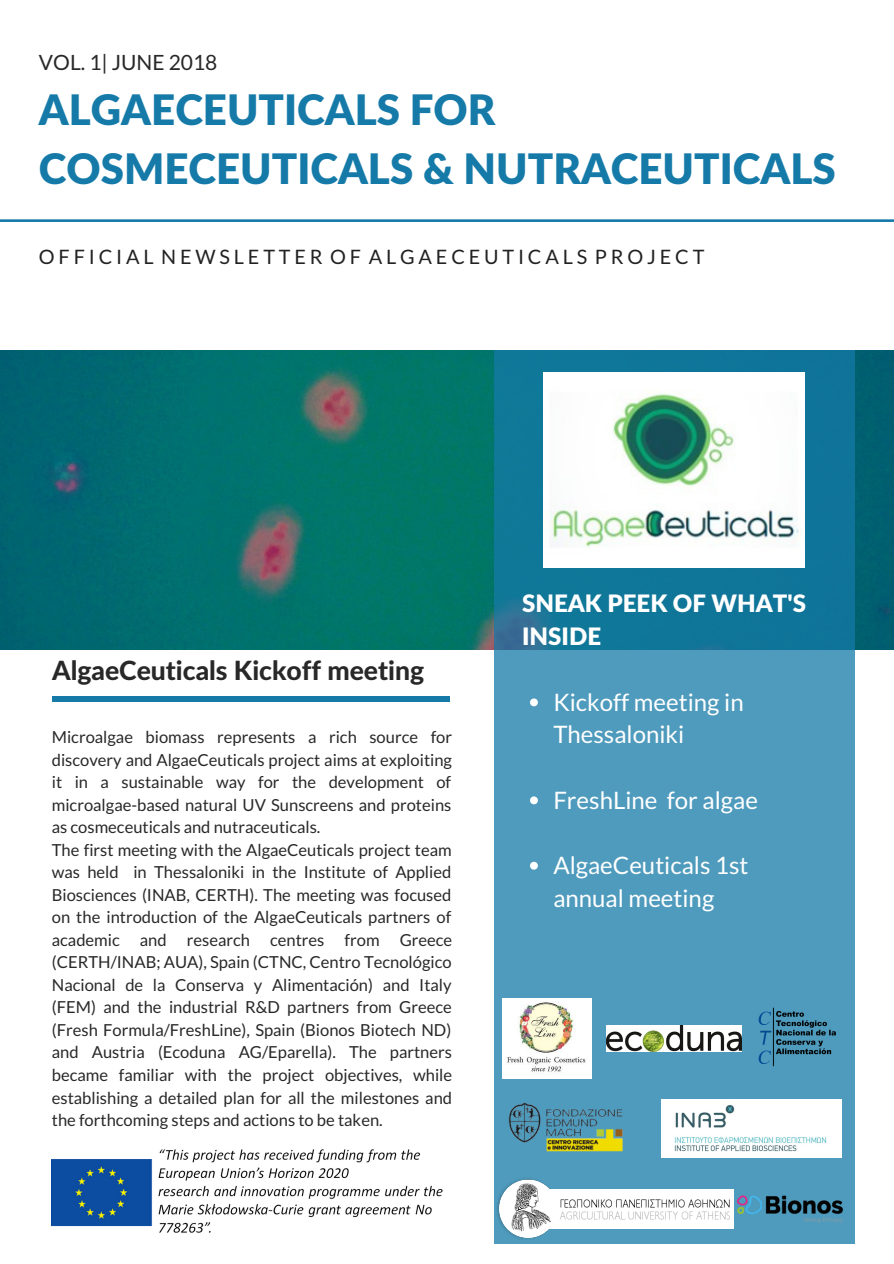
<style>
.page{position:relative;width:894px;height:1264px;background:#fff}
.page>*{position:absolute;margin:0;border:0;box-sizing:border-box;transform-origin:0 0}
.t1{font:900 42px/58.5px "Lato Latin";color:#157aa8}
.t2{font:800 26.55px "Lato Latin";color:#282828}
.t3{font:24px/32.7px "Lato";color:#fff}
.t4{font:900 24px/32.7px "Lato Latin";color:#fff}
.t5{font:21px "Lato";color:#282828}
.t6{font:19.8px "Lato";letter-spacing:.19em;color:#222}
.t7{font:16.5px/22.5px "Lato";color:#282828}
</style>
<div class="page">
<svg style="left:0;top:219px;width:893px;height:3px"></svg>
<img style="left:0;top:350px;width:893px;height:299px">
<svg style="left:494px;top:350px;width:360px;height:893px;fill:#4f9bbd"></svg>
<svg style="left:530px;top:698px;width:7px;height:8px"></svg>
<svg style="left:530px;top:796px;width:7px;height:8px"></svg>
<svg style="left:530px;top:861px;width:7px;height:8px"></svg>
<div style="left:52px;top:695px;width:397px;height:6px;background:#157aa8"></div>
<img style="left:52px;top:1149px;width:391px;height:84px">
<img style="left:544px;top:373px;width:260px;height:195px">
<img style="left:661px;top:1099px;width:180px;height:58px">
<img style="left:737px;top:1194px;width:105px;height:29px">
<img style="left:494px;top:1175px;width:238px;height:66px">
<img style="left:606px;top:1025px;width:134px;height:26px">
<img style="left:503px;top:998px;width:88px;height:80px">
<img style="left:751px;top:999px;width:102px;height:77px">
<img style="left:503px;top:1099px;width:129px;height:58px">
<p class="t5" style="left:39px;top:49px;width:180px">VOL. 1| JUNE 2018</p>
<h1 class="t1" style="left:39px;top:80px;width:798px">ALGAECEUTICALS FOR<br>COSMECEUTICALS &amp; NUTRACEUTICALS</h1>
<p class="t6" style="left:39px;top:244px;width:666px">OFFICIAL NEWSLETTER OF ALGAECEUTICALS PROJECT</p>
<h2 class="t2" style="left:52px;top:653px;width:373px">AlgaeCeuticals Kickoff meeting</h2>
<p class="t7" style="left:52px;top:725px;width:402px">Microalgae biomass represents a rich source for discovery and AlgaeCeuticals project aims at exploiting it in a sustainable way for the development of microalgae-based natural UV Sunscreens and proteins as cosmeceuticals and nutraceuticals.<br>The first meeting with the AlgaeCeuticals project team was held in Thessaloniki in the Institute of Applied Biosciences (INAB, CERTH). The meeting was focused on the introduction of the AlgaeCeuticals partners of academic and research centres from Greece (CERTH/INAB; AUA), Spain (CTNC, Centro Tecnológico Nacional de la Conserva y Alimentación) and Italy (FEM) and the industrial R&amp;D partners from Greece (Fresh Formula/FreshLine), Spain (Bionos Biotech ND) and Austria (Ecoduna AG/Eparella). The partners became familiar with the project objectives, while establishing a detailed plan for all the milestones and the forthcoming steps and actions to be taken.</p>
<h3 class="t4" style="left:522px;top:586px;width:285px">SNEAK PEEK OF WHAT'S<br>INSIDE</h3>
<h3 class="t3" style="left:553px;top:685px;width:192px">Kickoff meeting in<br>Thessaloniki</h3>
<h3 class="t3" style="left:553px;top:783px;width:206px">FreshLine for algae</h3>
<h3 class="t3" style="left:553px;top:848px;width:196px">AlgaeCeuticals 1st annual meeting</h3>
</div>
